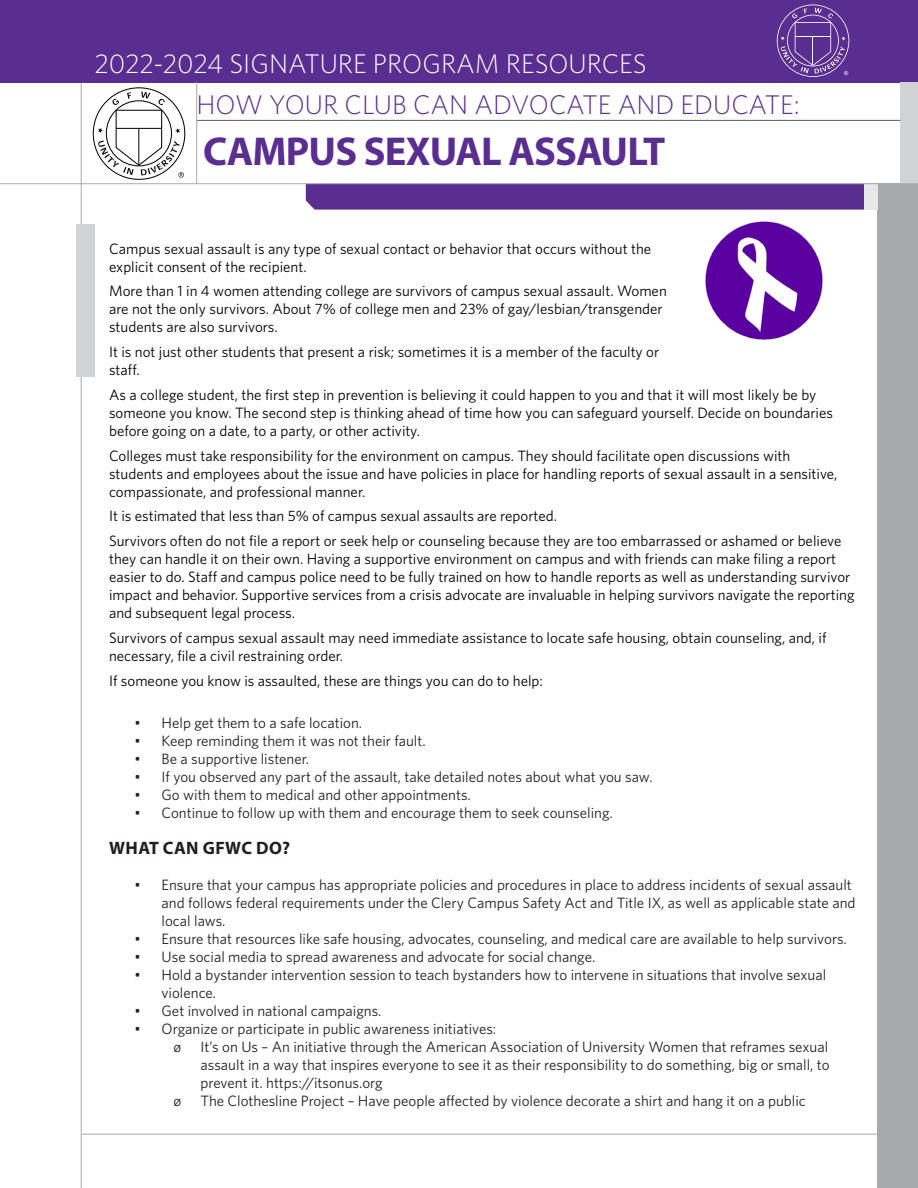
<style>
.page{position:relative;width:918px;height:1188px;background:#fff}
.page>*{position:absolute;margin:0;border:0;box-sizing:border-box;transform-origin:0 0}
.t1{font:700 40.5px "Myriad Pro";letter-spacing:-.02em;color:#5a2d90}
.t2{font:300 27px "Whitney HTF";color:#fff}
.t3{font:300 27px "Whitney HTF";color:#5a2d90}
.t4{font:700 18px "Myriad Pro";letter-spacing:.02em;color:#231f20}
.t5{font:15px/18px "Whitney HTF";color:#000}
.t6{font:15px/18px "Whitney HTF";color:#231f20}
</style>
<div class="page">
<div style="left:878px;top:184px;width:40px;height:1004px;background:#a8a9ad"></div>
<hr style="left:81px;top:82px;width:1px;height:1106px;background:#a8a9ad">
<svg style="left:306px;top:184px;width:571px;height:26px"></svg>
<div style="left:864px;top:184px;width:14px;height:25px;background:#e6e7e9"></div>
<div style="left:0;top:0;width:918px;height:82px;background:#5a2d90"></div>
<div style="left:901px;top:82px;width:17px;height:102px;background:#d1d2d4"></div>
<hr style="left:0;top:183px;width:918px;height:1px;background:#a8a9ad">
<hr style="left:196px;top:120px;width:704px;height:1px;background:#57585a">
<hr style="left:196px;top:82px;width:1px;height:102px;background:#a8a9ad">
<div style="left:76px;top:224px;width:18px;height:153px;background:#d1d2d4"></div>
<hr style="left:81px;top:1134px;width:797px;height:1px;background:#a8a9ad">
<svg style="left:93px;top:87px;width:92px;height:93px"></svg>
<svg style="left:98px;top:91px;width:86px;height:87px"></svg>
<img style="left:705px;top:221px;width:118px;height:119px">
<svg style="left:777px;top:4px;width:72px;height:73px"></svg>
<h2 class="t2" style="left:94px;top:48px;width:554px">2022-2024 SIGNATURE PROGRAM RESOURCES</h2>
<h2 class="t3" style="left:196px;top:89px;width:605px">HOW YOUR CLUB CAN ADVOCATE AND EDUCATE:</h2>
<h1 class="t1" style="left:203px;top:125px;width:464px">CAMPUS SEXUAL ASSAULT</h1>
<p class="t5" style="left:109px;top:239px;width:544px">Campus sexual assault is any type of sexual contact or behavior that occurs without the explicit consent of the recipient.</p>
<p class="t5" style="left:109px;top:282px;width:559px">More than 1 in 4 women attending college are survivors of campus sexual assault. Women are not the only survivors. About 7% of college men and 23% of gay/lesbian/transgender students are also survivors.</p>
<p class="t5" style="left:109px;top:343px;width:552px">It is not just other students that present a risk; sometimes it is a member of the faculty or staff.</p>
<p class="t5" style="left:109px;top:385px;width:725px">As a college student, the first step in prevention is believing it could happen to you and that it will most likely be by someone you know. The second step is thinking ahead of time how you can safeguard yourself. Decide on boundaries before going on a date, to a party, or other activity.</p>
<p class="t5" style="left:109px;top:446px;width:730px">Colleges must take responsibility for the environment on campus. They should facilitate open discussions with students and employees about the issue and have policies in place for handling reports of sexual assault in a sensitive, compassionate, and professional manner.</p>
<p class="t5" style="left:109px;top:504px;width:734px;line-height:24.8px">It is estimated that less than 5% of campus sexual assaults are reported.<br>Survivors often do not file a report or seek help or counseling because they are too embarrassed or ashamed or believe</p>
<p class="t5" style="left:109px;top:550px;width:747px">they can handle it on their own. Having a supportive environment on campus and with friends can make filing a report easier to do. Staff and campus police need to be fully trained on how to handle reports as well as understanding survivor impact and behavior. Supportive services from a crisis advocate are invaluable in helping survivors navigate the reporting and subsequent legal process.</p>
<p class="t5" style="left:109px;top:628px;width:719px">Survivors of campus sexual assault may need immediate assistance to locate safe housing, obtain counseling, and, if necessary, file a civil restraining order.</p>
<p class="t5" style="left:109px;top:671px;width:435px">If someone you know is assaulted, these are things you can do to help:</p>
<p class="t6" style="left:135px;top:714px;width:229px">• Help get them to a safe location.</p>
<p class="t6" style="left:135px;top:732px;width:293px">• Keep reminding them it was not their fault.</p>
<p class="t6" style="left:135px;top:750px;width:176px">• Be a supportive listener.</p>
<p class="t6" style="left:135px;top:768px;width:520px">• If you observed any part of the assault, take detailed notes about what you saw.</p>
<p class="t6" style="left:135px;top:786px;width:338px">• Go with them to medical and other appointments.</p>
<p class="t6" style="left:135px;top:804px;width:480px">• Continue to follow up with them and encourage them to seek counseling.</p>
<p class="t4" style="left:109px;top:837px;width:182px">WHAT CAN GFWC DO?</p>
<p class="t6" style="left:162px;top:876px;width:695px;text-indent:-27px">• Ensure that your campus has appropriate policies and procedures in place to address incidents of sexual assault and follows federal requirements under the Clery Campus Safety Act and Title IX, as well as applicable state and local laws.</p>
<p class="t6" style="left:135px;top:930px;width:714px">• Ensure that resources like safe housing, advocates, counseling, and medical care are available to help survivors.</p>
<p class="t6" style="left:135px;top:948px;width:462px">• Use social media to spread awareness and advocate for social change.</p>
<p class="t6" style="left:162px;top:966px;width:666px;text-indent:-27px">• Hold a bystander intervention session to teach bystanders how to intervene in situations that involve sexual violence.</p>
<p class="t6" style="left:135px;top:1002px;width:248px">• Get involved in national campaigns.</p>
<p class="t6" style="left:174px;top:1020px;width:324px;text-indent:-39px">• Organize or participate in public awareness initiatives: ø</p>
<p class="t6" style="left:201px;top:1038px;width:631px;text-align:justify">It’s on Us – An initiative through the American Association of University Women that reframes sexual assault in a way that inspires everyone to see it as their responsibility to do something, big or small, to prevent it. https://itsonus.org</p>
<p class="t6" style="left:174px;top:1092px;width:9px">ø</p>
<p class="t6" style="left:201px;top:1092px;width:607px">The Clothesline Project – Have people affected by violence decorate a shirt and hang it on a public</p>
</div>
